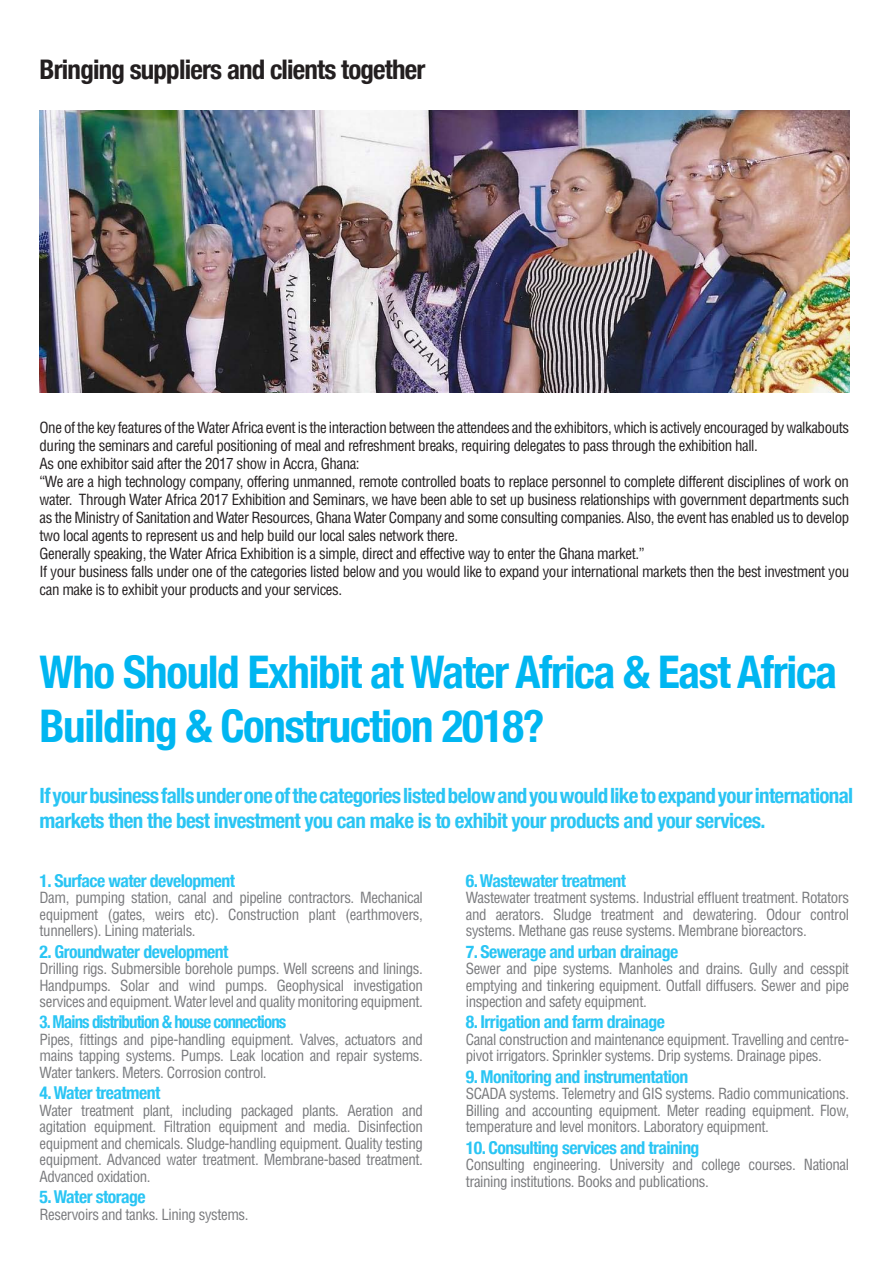
<style>
.page{position:relative;width:893px;height:1263px;background:#fff}
.page>*{position:absolute;margin:0;border:0;box-sizing:border-box;transform-origin:0 0}
.t1{font:700 condensed 45px/54px "Helvetica Neue";letter-spacing:-.03em;color:#00b6f1}
.t2{font:700 condensed 27px "Helvetica Neue";letter-spacing:-.03em;color:#231f20}
.t3{font:700 condensed 21px/25.2px "Helvetica Neue";letter-spacing:-.03em;color:#2ac5f4}
.t4{font:700 condensed 17.7px "Helvetica Neue";letter-spacing:-.03em;color:#2ac5f4}
.t5{font:700 condensed 17.7px "Helvetica Neue";letter-spacing:-.05em;color:#2ac5f4;scale:.95 1}
.t6{font:condensed 15px/16.5px "Helvetica";letter-spacing:-.03em;color:#797a7d;text-align:justify}
.t7{font:condensed 15px/18px "Helvetica";letter-spacing:-.03em;color:#231f20}
</style>
<div class="page">
<img style="left:40px;top:110px;width:809px;height:283px">
<p class="t2" style="left:40px;top:47px;width:387px">Bringing suppliers and clients together</p>
<p class="t7" style="left:40px;top:418px;width:811px">One of the key features of the Water Africa event is the interaction between the attendees and the exhibitors, which is actively encouraged by walkabouts during the seminars and careful positioning of meal and refreshment breaks, requiring delegates to pass through the exhibition hall.</p>
<p class="t7" style="left:40px;top:454px;width:322px">As one exhibitor said after the 2017 show in Accra, Ghana:</p>
<p class="t7" style="left:40px;top:472px;width:811px;text-align:justify">“We are a high technology company, offering unmanned, remote controlled boats to replace personnel to complete different disciplines of work on water. Through Water Africa 2017 Exhibition and Seminars, we have been able to set up business relationships with government departments such as the Ministry of Sanitation and Water Resources, Ghana Water Company and some consulting companies. Also, the event has enabled us to develop two local agents to represent us and help build our local sales network there.</p>
<p class="t7" style="left:40px;top:544px;width:606px">Generally speaking, the Water Africa Exhibition is a simple, direct and effective way to enter the Ghana market.”</p>
<p class="t7" style="left:40px;top:562px;width:811px">If your business falls under one of the categories listed below and you would like to expand your international markets then the best investment you can make is to exhibit your products and your services.</p>
<p class="t1" style="left:40px;top:642px;width:799px">Who Should Exhibit at Water Africa &amp; East Africa<br>Building &amp; Construction 2018?</p>
<p class="t3" style="left:40px;top:781px;width:815px">If your business falls under one of the categories listed below and you would like to expand your international markets then the best investment you can make is to exhibit your products and your services.</p>
<p class="t4" style="left:40px;top:866px;width:197px">1. Surface water development</p>
<p class="t6" style="left:40px;top:889px;width:385px">Dam, pumping station, canal and pipeline contractors. Mechanical equipment (gates, weirs etc). Construction plant (earthmovers, tunnellers). Lining materials.</p>
<p class="t4" style="left:40px;top:937px;width:190px">2. Groundwater development</p>
<p class="t6" style="left:40px;top:960px;width:385px">Drilling rigs. Submersible borehole pumps. Well screens and linings.<br>Handpumps. Solar and wind pumps. Geophysical investigation services and equipment. Water level and quality monitoring equipment.</p>
<p class="t5" style="left:40px;top:1007px;width:261px">3. Mains distribution &amp; house connections</p>
<p class="t6" style="left:40px;top:1031px;width:385px">Pipes, fittings and pipe-handling equipment. Valves, actuators and mains tapping systems. Pumps. Leak location and repair systems.<br>Water tankers. Meters. Corrosion control.</p>
<p class="t4" style="left:40px;top:1078px;width:122px">4. Water treatment</p>
<p class="t6" style="left:40px;top:1102px;width:385px">Water treatment plant, including packaged plants. Aeration and agitation equipment. Filtration equipment and media. Disinfection equipment and chemicals. Sludge-handling equipment. Quality testing equipment. Advanced water treatment. Membrane-based treatment.<br>Advanced oxidation.</p>
<p class="t4" style="left:40px;top:1182px;width:108px">5. Water storage</p>
<p class="t6" style="left:40px;top:1205px;width:210px">Reservoirs and tanks. Lining systems.</p>
<p class="t4" style="left:466px;top:866px;width:162px">6. Wastewater treatment</p>
<p class="t6" style="left:466px;top:889px;width:385px">Wastewater treatment systems. Industrial effluent treatment. Rotators and aerators. Sludge treatment and dewatering. Odour control systems. Methane gas reuse systems. Membrane bioreactors.</p>
<p class="t4" style="left:466px;top:937px;width:214px">7. Sewerage and urban drainage</p>
<p class="t6" style="left:466px;top:960px;width:385px">Sewer and pipe systems. Manholes and drains. Gully and cesspit emptying and tinkering equipment. Outfall diffusers. Sewer and pipe inspection and safety equipment.</p>
<p class="t4" style="left:466px;top:1007px;width:201px">8. Irrigation and farm drainage</p>
<p class="t6" style="left:466px;top:1031px;width:385px">Canal construction and maintenance equipment. Travelling and centre&shy;pivot irrigators. Sprinkler systems. Drip systems. Drainage pipes.</p>
<p class="t4" style="left:466px;top:1062px;width:224px">9. Monitoring and instrumentation</p>
<p class="t6" style="left:466px;top:1085px;width:385px">SCADA systems. Telemetry and GIS systems. Radio communications.<br>Billing and accounting equipment. Meter reading equipment. Flow, temperature and level monitors. Laboratory equipment.</p>
<p class="t4" style="left:466px;top:1132px;width:235px">10. Consulting services and training</p>
<p class="t6" style="left:466px;top:1156px;width:385px">Consulting engineering. University and college courses. National training institutions. Books and publications.</p>
</div>
